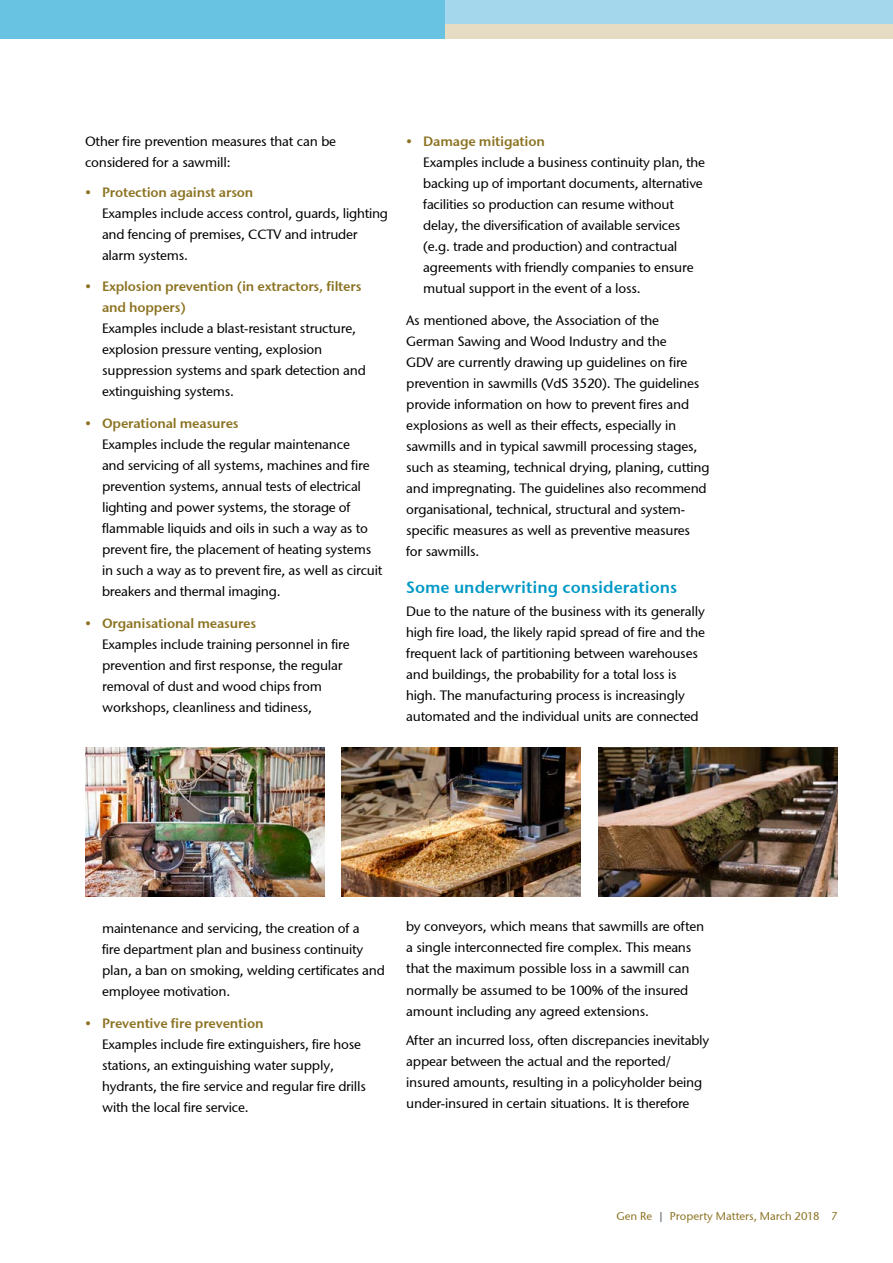
<style>
.page{position:relative;width:893px;height:1263px;background:#fff}
.page>*{position:absolute;margin:0;border:0;box-sizing:border-box;transform-origin:0 0}
.t1{font:600 16.5px "Stone Sans GC Re";color:#0099c7}
.t2{font:13.5px/21px "Stone Sans GC Re";letter-spacing:-.015em;color:#000}
.t3{font:600 13.5px/21px "Stone Sans GC Re";letter-spacing:-.015em;color:#8c7322}
.t4{font:11.25px "Stone Sans GC Re";color:#8c7322}
.s1{color:#5d6970}
</style>
<div class="page">
<div style="left:0;top:0;width:893px;height:38px;background:#e6dbc3"></div>
<div style="left:0;top:0;width:893px;height:23px;background:#a4d7ec"></div>
<div style="left:0;top:0;width:445px;height:38px;background:#68c2e2"></div>
<img style="left:85px;top:748px;width:240px;height:149px">
<img style="left:342px;top:748px;width:239px;height:149px">
<img style="left:598px;top:748px;width:240px;height:149px">
<p class="t2" style="left:85px;top:131px;width:253px">Other fire prevention measures that can be considered for a sawmill:</p>
<p class="t3" style="left:85px;top:181px;width:170px">• Protection against arson</p>
<p class="t2" style="left:102px;top:202px;width:287px">Examples include access control, guards, lighting and fencing of premises, CCTV and intruder alarm systems.</p>
<p class="t3" style="left:102px;top:276px;width:261px;text-indent:-17px">• Explosion prevention (in extractors, filters and hoppers)</p>
<p class="t2" style="left:102px;top:318px;width:265px">Examples include a blast-resistant structure, explosion pressure venting, explosion suppression systems and spark detection and extinguishing systems.</p>
<p class="t3" style="left:85px;top:413px;width:155px">• Operational measures</p>
<p class="t2" style="left:102px;top:434px;width:282px">Examples include the regular maintenance<br>and servicing of all systems, machines and fire prevention systems, annual tests of electrical lighting and power systems, the storage of flammable liquids and oils in such a way as to prevent fire, the placement of heating systems in such a way as to prevent fire, as well as circuit breakers and thermal imaging.</p>
<p class="t3" style="left:85px;top:613px;width:173px">• Organisational measures</p>
<p class="t2" style="left:102px;top:634px;width:249px">Examples include training personnel in fire prevention and first response, the regular removal of dust and wood chips from workshops, cleanliness and tidiness,</p>
<p class="t3" style="left:406px;top:131px;width:140px">• Damage mitigation</p>
<p class="t2" style="left:423px;top:152px;width:283px">Examples include a business continuity plan, the backing up of important documents, alternative facilities so production can resume without delay, the diversification of available services (e.g. trade and production) and contractual agreements with friendly companies to ensure mutual support in the event of a loss.</p>
<p class="t2" style="left:406px;top:310px;width:305px">As mentioned above, the Association of the German Sawing and Wood Industry and the<br>GDV are currently drawing up guidelines on fire prevention in sawmills (VdS 3520). The guidelines provide information on how to prevent fires and explosions as well as their effects, especially in sawmills and in typical sawmill processing stages, such as steaming, technical drying, planing, cutting and impregnating. The guidelines also recommend organisational, technical, structural and system&shy;specific measures as well as preventive measures for sawmills.</p>
<p class="t1" style="left:406px;top:577px;width:272px">Some underwriting considerations</p>
<p class="t2" style="left:406px;top:601px;width:300px">Due to the nature of the business with its generally high fire load, the likely rapid spread of fire and the frequent lack of partitioning between warehouses and buildings, the probability for a total loss is high. The manufacturing process is increasingly automated and the individual units are connected</p>
<p class="t2" style="left:102px;top:918px;width:284px">maintenance and servicing, the creation of a<br>fire department plan and business continuity plan, a ban on smoking, welding certificates and employee motivation.</p>
<p class="t3" style="left:85px;top:1012px;width:180px">• Preventive fire prevention</p>
<p class="t2" style="left:102px;top:1033px;width:266px">Examples include fire extinguishers, fire hose stations, an extinguishing water supply, hydrants, the fire service and regular fire drills with the local fire service.</p>
<p class="t2" style="left:406px;top:916px;width:299px">by conveyors, which means that sawmills are often a single interconnected fire complex. This means that the maximum possible loss in a sawmill can normally be assumed to be 100% of the insured amount including any agreed extensions.</p>
<p class="t2" style="left:406px;top:1030px;width:305px">After an incurred loss, often discrepancies inevitably appear between the actual and the reported/ insured amounts, resulting in a policyholder being under-insured in certain situations. It is therefore</p>
<p class="t4" style="left:616px;top:1209px;width:223px">Gen Re <span class="s1">|</span> Property Matters, March 2018 7</p>
</div>
